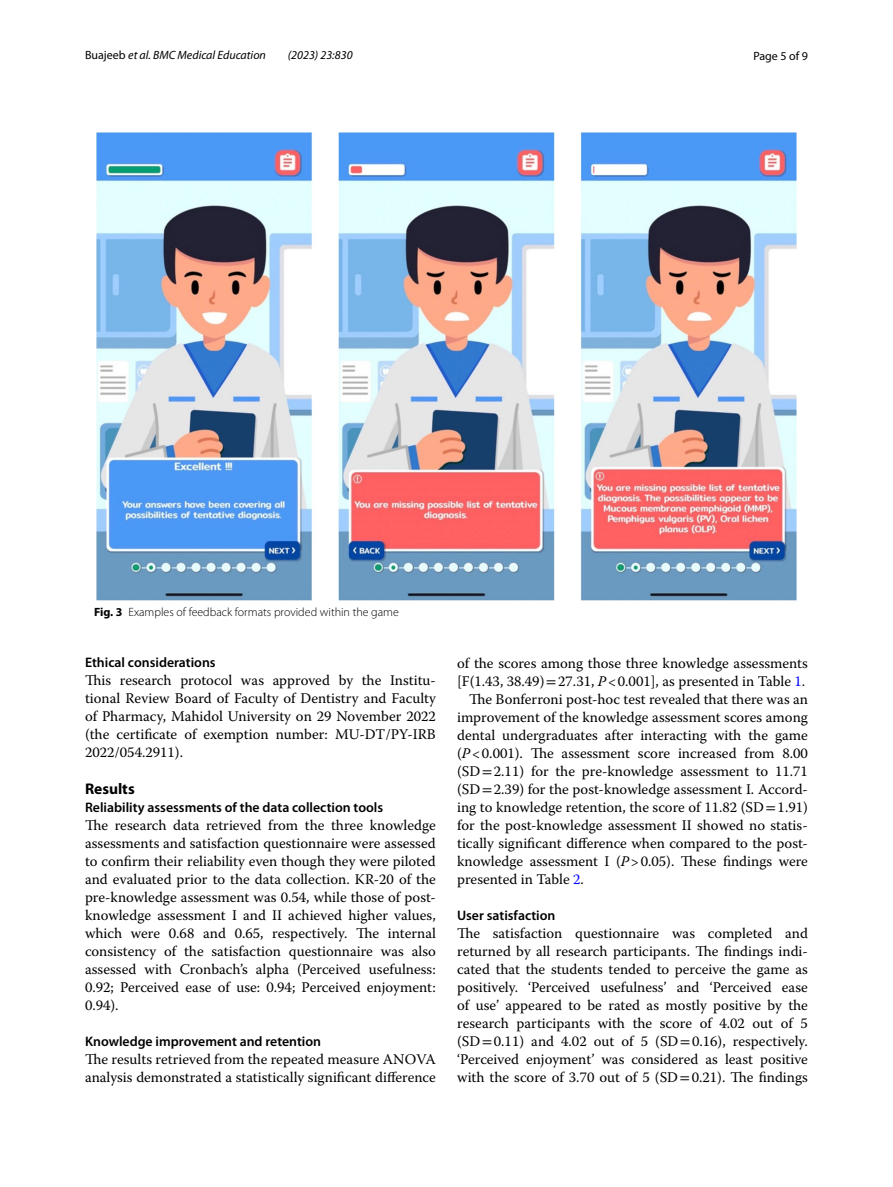
<style>
.page{position:relative;width:893px;height:1187px;background:#fff}
.page>*{position:absolute;margin:0;border:0;box-sizing:border-box;transform-origin:0 0}
.t1{font:700 15.45px "Myriad Pro";color:#000}
.t2{font:14.7px/18px "Warnock Pro";color:#000;text-align:justify}
.t3{font:600 13.8px "Myriad Pro";color:#000}
.t4{font:300 12px "Myriad Pro";color:#000}
.t5{font:italic 12px "Myriad Pro";color:#000}
.t6{font:12px "Myriad Pro";color:#000}
.s1{font-style:normal}
.s2{font-weight:700}
.s3{font-family:"STIX"}
.s4{font-style:italic}
.s5{color:#00f}
</style>
<div class="page">
<img style="left:96px;top:133px;width:701px;height:467px">
<p class="t5" style="left:85px;top:48px;width:182px"><span class="s1">Buajeeb</span> et al. BMC Medical Education</p>
<p class="t5" style="left:288px;top:48px;width:66px">(2023) 23:830</p>
<p class="t6" style="left:753px;top:48px;width:56px">Page 5 of 9</p>
<p class="t4" style="left:94px;top:605px;width:306px"><span class="s2">Fig. 3</span> Examples of feedback formats provided within the game</p>
<p class="t3" style="left:85px;top:654px;width:132px">Ethical considerations</p>
<p class="t2" style="left:85px;top:671px;width:352px">This research protocol was approved by the Institu&shy;tional Review Board of Faculty of Dentistry and Faculty of Pharmacy, Mahidol University on 29 November 2022 (the certificate of exemption number: MU-DT/PY-IRB 2022/054.2911).</p>
<p class="t1" style="left:85px;top:778px;width:51px">Results</p>
<p class="t3" style="left:85px;top:798px;width:300px">Reliability assessments of the data collection tools</p>
<p class="t2" style="left:85px;top:815px;width:352px">The research data retrieved from the three knowledge assessments and satisfaction questionnaire were assessed to confirm their reliability even though they were piloted and evaluated prior to the data collection. KR-20 of the pre-knowledge assessment was 0.54, while those of post&shy;knowledge assessment I and II achieved higher values, which were 0.68 and 0.65, respectively. The internal consistency of the satisfaction questionnaire was also assessed with Cronbach’s alpha (Perceived usefulness:<br>0.92; Perceived ease of use: 0.94; Perceived enjoyment:<br>0.94).</p>
<p class="t3" style="left:85px;top:1032px;width:238px">Knowledge improvement and retention</p>
<p class="t2" style="left:85px;top:1049px;width:352px">The results retrieved from the repeated measure ANOVA analysis demonstrated a statistically significant difference</p>
<p class="t2" style="left:457px;top:653px;width:352px">of the scores among those three knowledge assessments</p>
<p class="t2" style="left:457px;top:671px;width:350px">[F(1.43, 38.49)<span class="s3">=</span>27.31, <span class="s4">P</span>&lt;0.001], as presented in Table <span class="s5">1</span>.</p>
<p class="t2" style="left:469px;top:689px;width:340px">The Bonferroni post-hoc test revealed that there was an</p>
<p class="t2" style="left:457px;top:707px;width:352px">improvement of the knowledge assessment scores among</p>
<p class="t2" style="left:457px;top:725px;width:352px">dental undergraduates after interacting with the game</p>
<p class="t2" style="left:457px;top:743px;width:352px">(<span class="s4">P</span>&lt;0.001). The assessment score increased from 8.00</p>
<p class="t2" style="left:457px;top:761px;width:352px">(SD<span class="s3">=</span>2.11) for the pre-knowledge assessment to 11.71</p>
<p class="t2" style="left:457px;top:779px;width:352px">(SD<span class="s3">=</span>2.39) for the post-knowledge assessment I. Accord-</p>
<p class="t2" style="left:457px;top:797px;width:352px">ing to knowledge retention, the score of 11.82 (SD<span class="s3">=</span>1.91)</p>
<p class="t2" style="left:457px;top:815px;width:352px">for the post-knowledge assessment II showed no statis-</p>
<p class="t2" style="left:457px;top:833px;width:352px">tically significant difference when compared to the post-</p>
<p class="t2" style="left:457px;top:851px;width:352px">knowledge assessment I (<span class="s4">P</span>&gt;0.05). These findings were</p>
<p class="t2" style="left:457px;top:869px;width:128px">presented in Table <span class="s5">2</span>.</p>
<p class="t3" style="left:457px;top:906px;width:100px">User satisfaction</p>
<p class="t2" style="left:457px;top:923px;width:352px">The satisfaction questionnaire was completed and returned by all research participants. The findings indi&shy;cated that the students tended to perceive the game as positively. ‘Perceived usefulness’ and ‘Perceived ease of use’ appeared to be rated as mostly positive by the research participants with the score of 4.02 out of 5 (SD<span class="s3">=</span>0.11) and 4.02 out of 5 (SD<span class="s3">=</span>0.16), respectively. ‘Perceived enjoyment’ was considered as least positive with the score of 3.70 out of 5 (SD<span class="s3">=</span>0.21). The findings</p>
</div>
